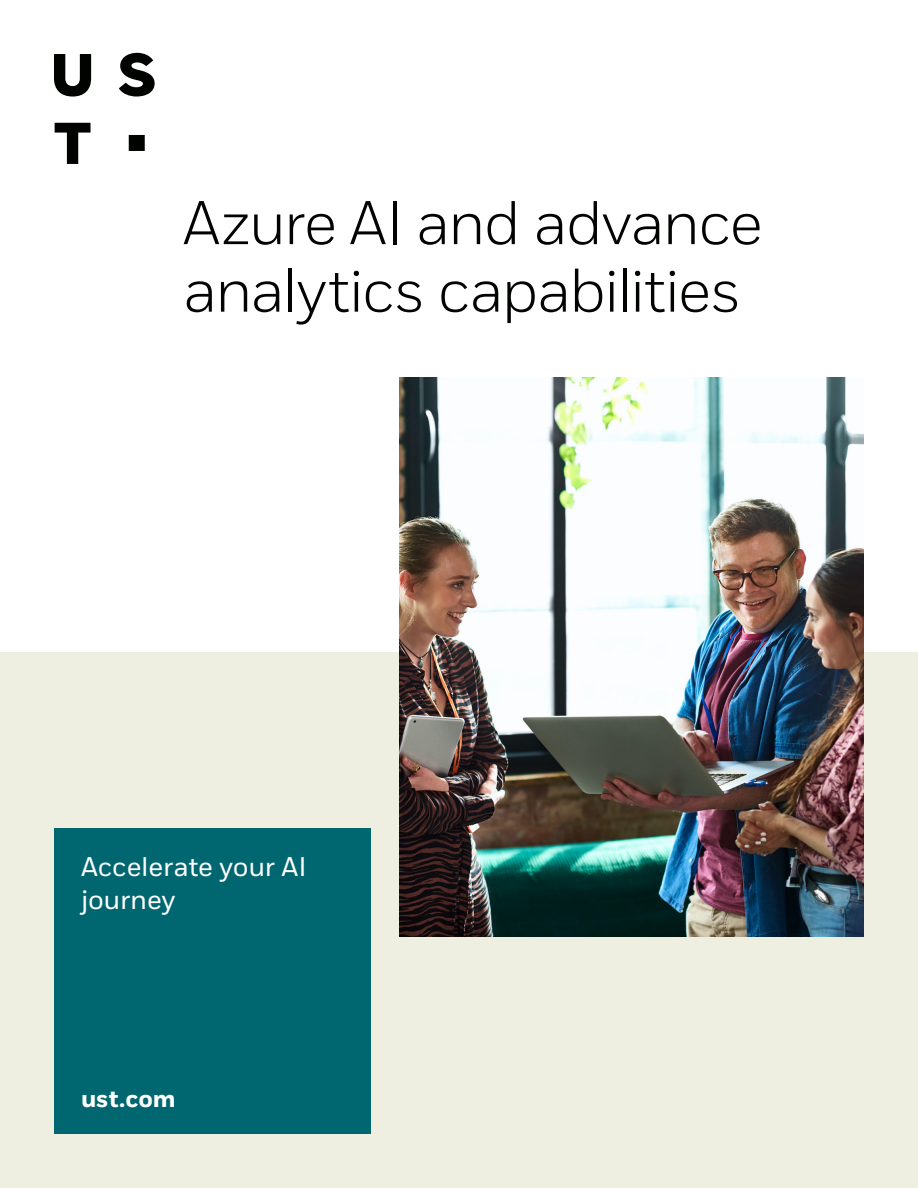
<style>
.page{position:relative;width:918px;height:1188px;background:#fff}
.page>*{position:absolute;margin:0;border:0;box-sizing:border-box;transform-origin:0 0}
.t1{font:300 61.5px/67.5px "Fort";letter-spacing:-.035em;color:#010301}
.t2{font:27px/33px "Fort";letter-spacing:-.005em;color:#fff}
.t3{font:700 24px "Fort";color:#fff}
</style>
<div class="page">
<svg style="left:54px;top:53px;width:101px;height:111px"></svg>
<div style="left:0;top:652px;width:918px;height:536px;background:#eeefe0"></div>
<img style="left:399px;top:377px;width:465px;height:559px">
<div style="left:54px;top:828px;width:317px;height:306px;background:#006770"></div>
<p class="t1" style="left:183px;top:189px;width:581px">Azure AI and advance analytics capabilities</p>
<p class="t2" style="left:81px;top:851px;width:227px">Accelerate your AI journey</p>
<p class="t3" style="left:81px;top:1084px;width:96px">ust.com</p>
</div>
